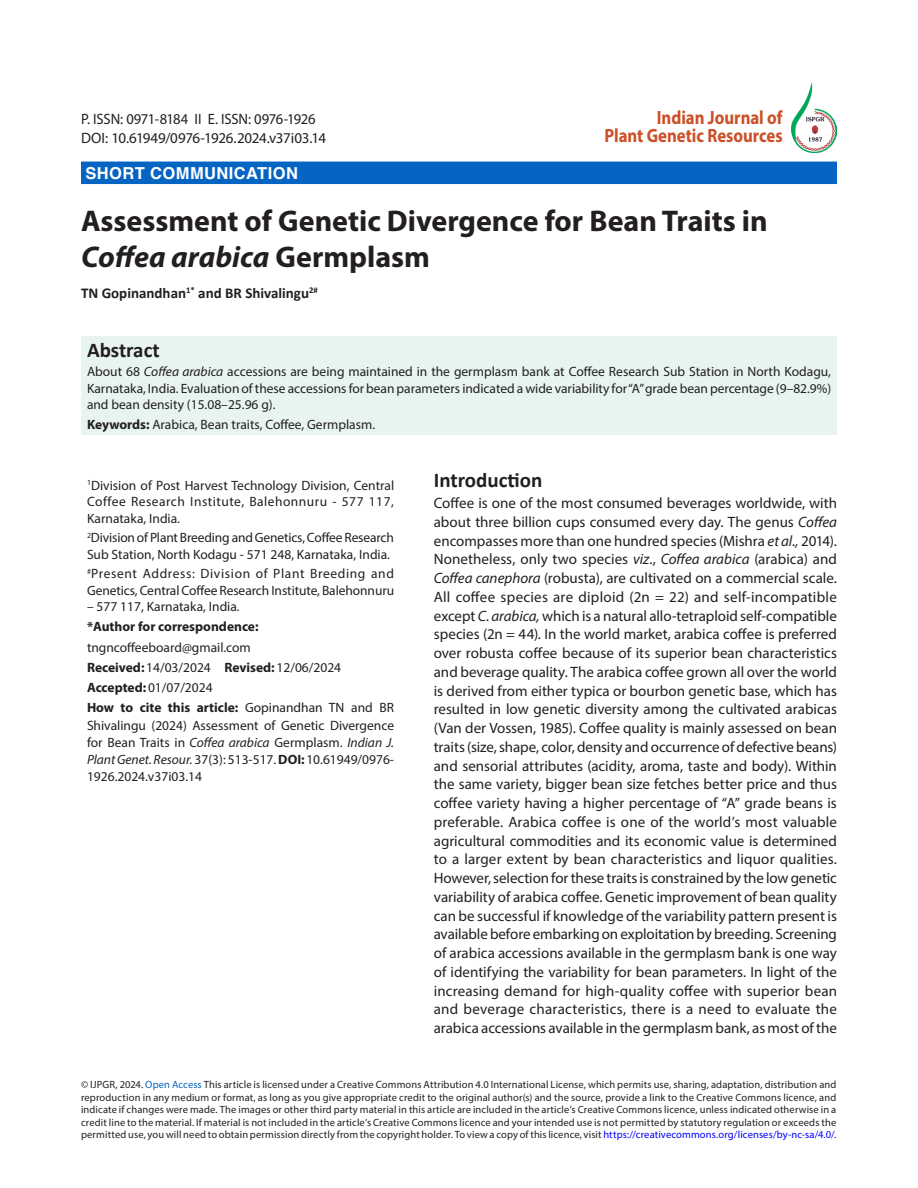
<style>
.page{position:relative;width:918px;height:1188px;background:#fff}
.page>*{position:absolute;margin:0;border:0;box-sizing:border-box;transform-origin:0 0}
.article_head{font:700 30px/36px "Myriad Pro";color:#231f20}
.Sub-Head-1{font:700 21px "Calibri";color:#231f20}
.article_head-2{font:700 19.2px/18.3px "Myriad Pro";color:#cc5027;text-align:right;scale:.87 1}
.Subject{font:700 16.5px "Helvetica";letter-spacing:.025em;color:#fff}
.Body_flush{font:15px/18.8px "Myriad Pro";letter-spacing:-.005em;color:#231f20;text-align:justify}
.Body_flush-2{font:15px "Myriad Pro";letter-spacing:-.025em;color:#231f20}
.author{font:700 15px "Calibri";color:#231f20}
.Abstract{font:13.5px/16.5px "Myriad Pro";color:#231f20;text-align:justify}
.affiliation{font:13.5px/17.1px "Myriad Pro";color:#231f20;text-align:justify}
.affiliation-2{font:700 13.5px "Myriad Pro";color:#231f20}
._1st{font:10.5px/12.6px "Myriad Pro";letter-spacing:.01em;color:#231f20;text-align:justify}
.s1{font-style:italic}
.s2{font-weight:700}
.s3{color:#0563c1}
.s4{color:#00f}
</style>
<div class="page">
<div style="left:81px;top:336px;width:756px;height:99px;background:#e8f4f2"></div>
<div style="left:81px;top:162px;width:756px;height:22px;background:#0664c2"></div>
<img style="left:792px;top:82px;width:45px;height:70px">
<p class="Body_flush" style="left:81px;top:109px;width:236px">P. ISSN: 0971-8184 II E. ISSN: 0976-1926</p>
<p class="Body_flush-2" style="left:81px;top:128px;width:247px">DOI: 10.61949/0976-1926.2024.v37i03.14</p>
<p class="Subject" style="left:86px;top:160px;width:214px">SHORT COMMUNICATION</p>
<p class="article_head-2" style="left:604px;top:108px;width:207px">Indian Journal of<br>Plant Genetic Resources</p>
<p class="article_head" style="left:81px;top:202px;width:688px">Assessment of Genetic Divergence for Bean Traits in<br><span class="s1">Coffea arabica</span> Germplasm</p>
<p class="author" style="left:81px;top:283px;width:238px">TN Gopinandhan<sup>1*</sup> and BR Shivalingu<sup>2#</sup></p>
<p class="Sub-Head-1" style="left:87px;top:336px;width:74px">Abstract</p>
<p class="Abstract" style="left:87px;top:363px;width:746px">About 68 <span class="s1">Coffea arabica</span> accessions are being maintained in the germplasm bank at Coffee Research Sub Station in North Kodagu, Karnataka, India. Evaluation of these accessions for bean parameters indicated a wide variability for “A” grade bean percentage (9–82.9%) and bean density (15.08–25.96 g).</p>
<p class="Abstract" style="left:87px;top:416px;width:290px"><span class="s2">Keywords:</span> Arabica, Bean traits, Coffee, Germplasm.</p>
<p class="Abstract" style="left:87px;top:477px;width:309px"><sup>1</sup>Division of Post Harvest Technology Division, Central Coffee Research Institute, Balehonnuru - 577 117, Karnataka, India.</p>
<p class="Abstract" style="left:87px;top:529px;width:309px"><sup>2</sup>Division of Plant Breeding and Genetics, Coffee Research<br>Sub Station, North Kodagu - 571 248, Karnataka, India.</p>
<p class="Abstract" style="left:87px;top:565px;width:309px"><sup>#</sup>Present Address: Division of Plant Breeding and<br>Genetics, Central Coffee Research Institute, Balehonnuru</p>
<p class="Abstract" style="left:87px;top:598px;width:154px">– 577 117, Karnataka, India.</p>
<p class="affiliation-2" style="left:87px;top:618px;width:173px">*Author for correspondence:</p>
<p class="affiliation" style="left:87px;top:638px;width:165px">tngncoffeeboard@gmail.com</p>
<p class="affiliation" style="left:87px;top:658px;width:256px"><span class="s2">Received:</span>14/03/2024 <span class="s2">Revised:</span>12/06/2024</p>
<p class="affiliation" style="left:87px;top:679px;width:127px"><span class="s2">Accepted:</span>01/07/2024</p>
<p class="affiliation" style="left:87px;top:699px;width:309px"><span class="s2">How to cite this article:</span> Gopinandhan TN and BR Shivalingu (2024) Assessment of Genetic Divergence for Bean Traits in <span class="s1">Coffea arabica</span> Germplasm. <span class="s1">Indian J.<br>Plant Genet. Resour.</span> 37(3): 513-517.<span class="s2">DOI:</span>10.61949/0976- 1926.2024.v37i03.14</p>
<p class="Sub-Head-1" style="left:434px;top:466px;width:110px">Introduction</p>
<p class="Body_flush" style="left:434px;top:494px;width:405px">Coffee is one of the most consumed beverages worldwide, with about three billion cups consumed every day. The genus <span class="s1">Coffea </span>encompasses more than one hundred species (Mishra <span class="s1">et al.,</span> 2014).<br>Nonetheless, only two species <span class="s1">viz</span>., <span class="s1">Coffea arabica</span> (arabica) and <span class="s1">Coffea canephora</span> (robusta), are cultivated on a commercial scale.<br>All coffee species are diploid (2n = 22) and self-incompatible except <span class="s1">C. arabica,</span> which is a natural allo-tetraploid self-compatible species (2n = 44). In the world market, arabica coffee is preferred over robusta coffee because of its superior bean characteristics and beverage quality. The arabica coffee grown all over the world is derived from either typica or bourbon genetic base, which has resulted in low genetic diversity among the cultivated arabicas (Van der Vossen, 1985). Coffee quality is mainly assessed on bean traits (size, shape, color, density and occurrence of defective beans) and sensorial attributes (acidity, aroma, taste and body). Within the same variety, bigger bean size fetches better price and thus coffee variety having a higher percentage of “A” grade beans is preferable. Arabica coffee is one of the world’s most valuable agricultural commodities and its economic value is determined to a larger extent by bean characteristics and liquor qualities.<br>However, selection for these traits is constrained by the low genetic variability of arabica coffee. Genetic improvement of bean quality can be successful if knowledge of the variability pattern present is available before embarking on exploitation by breeding. Screening of arabica accessions available in the germplasm bank is one way of identifying the variability for bean parameters. In light of the increasing demand for high-quality coffee with superior bean and beverage characteristics, there is a need to evaluate the arabica accessions available in the germplasm bank, as most of the</p>
<p class="_1st" style="left:81px;top:1078px;width:757px">© IJPGR, 2024. <span class="s3">Open Access</span> This article is licensed under a Creative Commons Attribution 4.0 International License, which permits use, sharing, adaptation, distribution and reproduction in any medium or format, as long as you give appropriate credit to the original author(s) and the source, provide a link to the Creative Commons licence, and indicate if changes were made. The images or other third party material in this article are included in the article’s Creative Commons licence, unless indicated otherwise in a credit line to the material. If material is not included in the article’s Creative Commons licence and your intended use is not permitted by statutory regulation or exceeds the permitted use, you will need to obtain permission directly from the copyright holder. To view a copy of this licence, visit <span class="s4">https://creativecommons.org/licenses/by-nc-sa/4.0/.</span></p>
</div>
